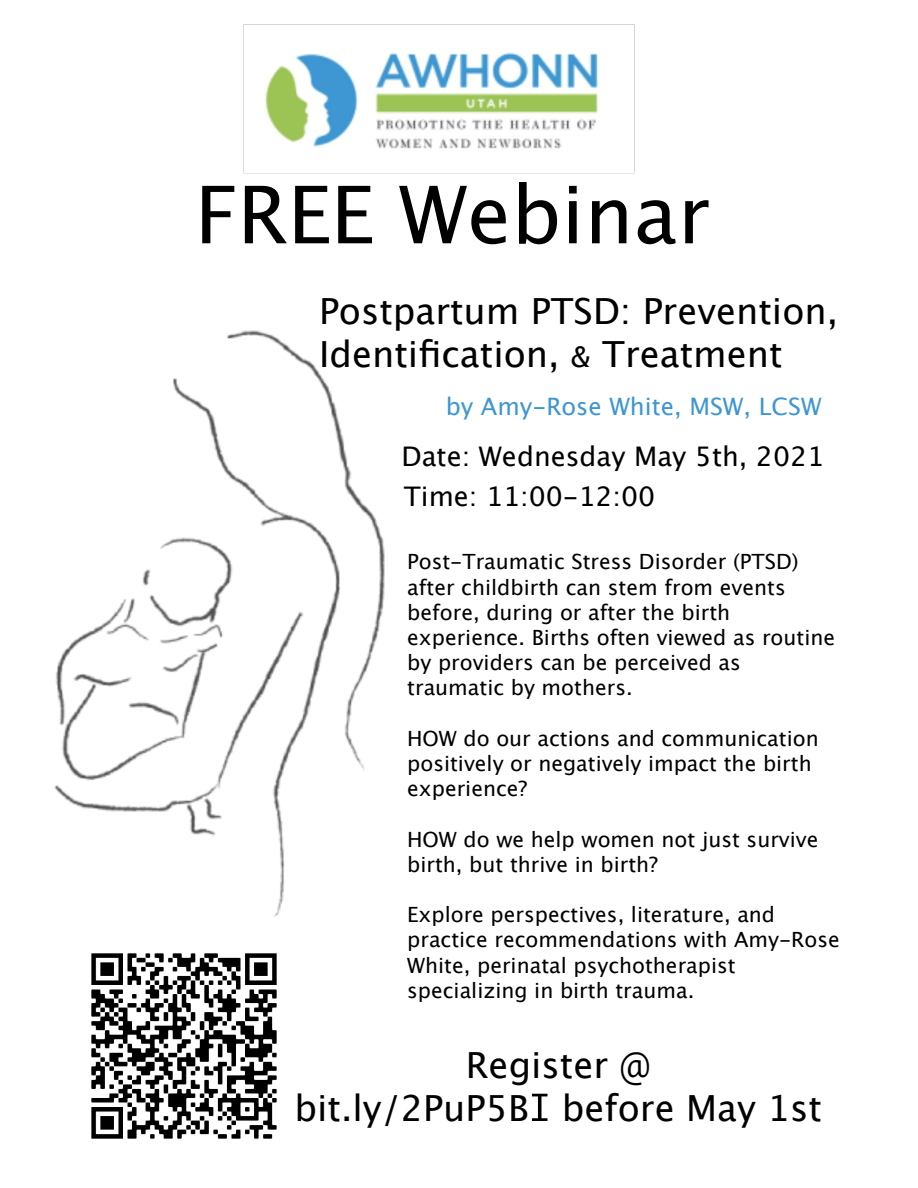
<style>
.page{position:relative;width:918px;height:1188px;background:#fff}
.page>*{position:absolute;margin:0;border:0;box-sizing:border-box;transform-origin:0 0}
.t1{font:79.5px "Lucida Grande";color:#000}
.t2{font:36px/43.2px "Lucida Grande";color:#000}
.t3{font:27px/39.9px "Lucida Grande";color:#000}
.t4{font:24px "Lucida Grande";color:#3e96d2}
.t5{font:21px/25.2px "Lucida Grande";color:#000}
.s1{font-size:28.5px}
</style>
<div class="page">
<img style="left:244px;top:24px;width:391px;height:149px">
<svg style="left:532px;top:1094px;width:15px;height:27px"></svg>
<img style="left:91px;top:953px;width:186px;height:186px">
<img style="left:55px;top:331px;width:330px;height:586px">
<h1 class="t1" style="left:195px;top:181px;width:517px">FREE Webinar</h1>
<h2 class="t2" style="left:319px;top:292px;width:521px">Postpartum PTSD: Prevention,<br>Identification, <span class="s1">&amp;</span> Treatment</h2>
<p class="t4" style="left:446px;top:396px;width:377px">by Amy-Rose White, MSW, LCSW</p>
<p class="t3" style="left:402px;top:438px;width:424px">Date: Wednesday May 5th, 2021<br>Time: 11:00-12:00</p>
<p class="t5" style="left:407px;top:551px;width:429px">Post-Traumatic Stress Disorder (PTSD) after childbirth can stem from events before, during or after the birth experience. Births often viewed as routine by providers can be perceived as traumatic by mothers.</p>
<p class="t5" style="left:407px;top:727px;width:413px">HOW do our actions and communication positively or negatively impact the birth experience?</p>
<p class="t5" style="left:407px;top:828px;width:413px">HOW do we help women not just survive birth, but thrive in birth?</p>
<p class="t5" style="left:407px;top:904px;width:434px">Explore perspectives, literature, and practice recommendations with Amy-Rose White, perinatal psychotherapist specializing in birth trauma.</p>
<h2 class="t2" style="left:295px;top:1046px;width:529px;text-align:center">Register @<br>bit.ly/2PuP5B before May 1st</h2>
</div>
